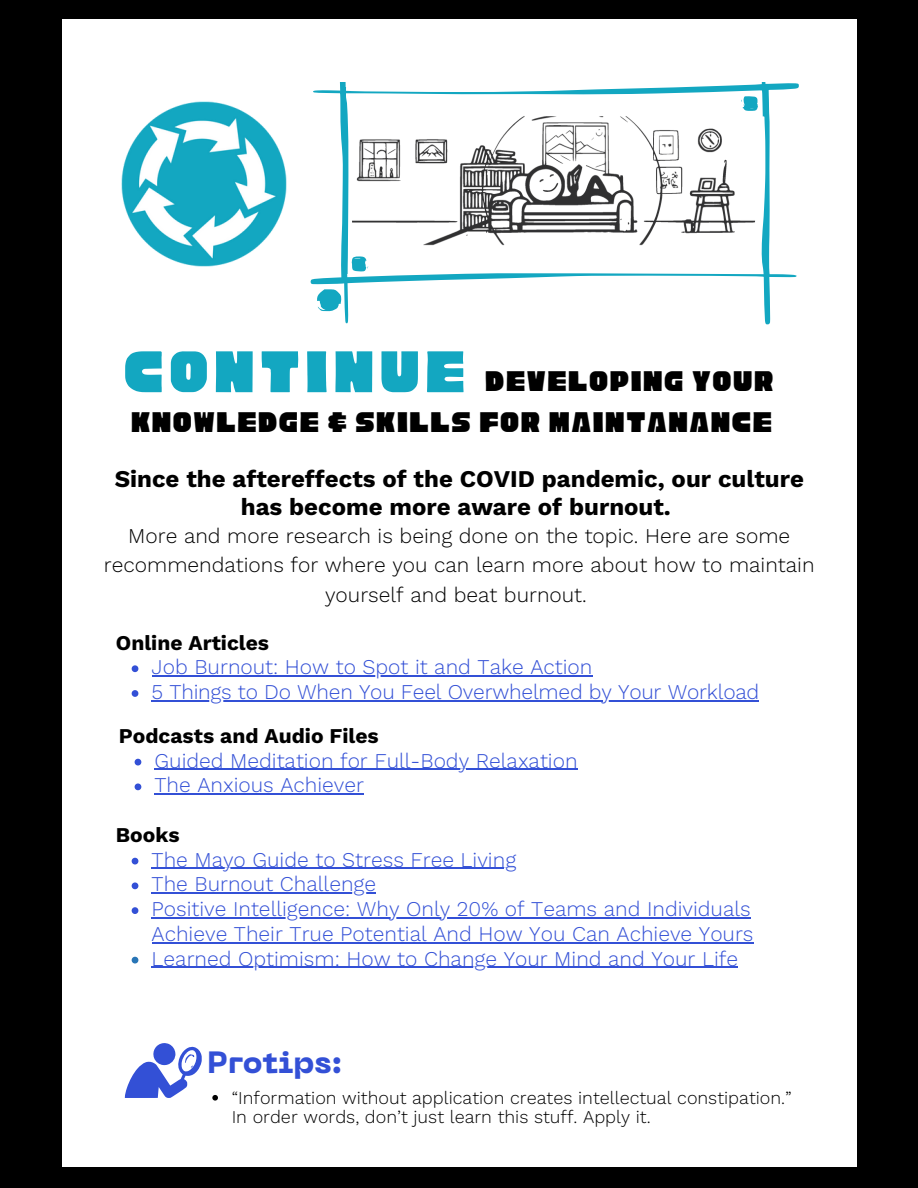
<style>
.page{position:relative;width:918px;height:1188px;background:#000}
.page>*{position:absolute;margin:0;border:0;box-sizing:border-box;transform-origin:0 0}
.t1{font:31.5px/40.7px "Cubao Free Regular";letter-spacing:.045em;color:#000}
.t2{font:800 30.6px "PP Neue Machina";color:#3350d6}
.t3{font:700 24px/28.2px "Work Sans";color:#000;text-align:center}
.t4{font:300 21px/24.8px "Work Sans";color:#3350d6}
.t5{font:300 21px/29.2px "Work Sans";color:#000;text-align:center}
.t6{font:700 21px "Work Sans";color:#000}
.t7{font:300 18px/19.2px "Work Sans";color:#000}
.s1{font-size:64.95px;color:#13a7c1}
</style>
<div class="page">
<div style="left:62px;top:19px;width:794px;height:1148px;background:#fff"></div>
<svg style="left:315px;top:273px;width:482px;height:52px"></svg>
<svg style="left:317px;top:289px;width:24px;height:22px"></svg>
<svg style="left:315px;top:83px;width:484px;height:190px"></svg>
<svg style="left:741px;top:96px;width:17px;height:15px"></svg>
<img style="left:318px;top:113px;width:471px;height:142px">
<svg style="left:212px;top:1095px;width:6px;height:6px"></svg>
<img style="left:121px;top:90px;width:194px;height:195px">
<svg style="left:132px;top:665px;width:6px;height:7px"></svg>
<hr style="left:152px;top:675px;width:440px;height:2px;background:#3350d6">
<svg style="left:132px;top:690px;width:6px;height:7px"></svg>
<hr style="left:152px;top:700px;width:607px;height:1px;background:#3350d6">
<svg style="left:132px;top:858px;width:6px;height:6px"></svg>
<hr style="left:152px;top:868px;width:364px;height:1px;background:#3350d6">
<svg style="left:132px;top:882px;width:6px;height:7px"></svg>
<hr style="left:152px;top:893px;width:224px;height:1px;background:#3350d6">
<svg style="left:132px;top:907px;width:6px;height:7px"></svg>
<hr style="left:152px;top:917px;width:599px;height:1px;background:#3350d6">
<hr style="left:152px;top:942px;width:602px;height:1px;background:#3350d6">
<svg style="left:132px;top:957px;width:6px;height:6px"></svg>
<hr style="left:152px;top:967px;width:586px;height:1px;background:#3350d6">
<svg style="left:135px;top:759px;width:6px;height:6px"></svg>
<hr style="left:155px;top:769px;width:423px;height:1px;background:#3350d6">
<svg style="left:135px;top:783px;width:6px;height:7px"></svg>
<hr style="left:155px;top:794px;width:209px;height:1px;background:#3350d6">
<svg style="left:125px;top:1043px;width:77px;height:55px"></svg>
<h1 class="t1" style="left:124px;top:362px;width:651px"><span class="s1">CONTINUE</span> DEVELOPING YOUR<br>KNOWLEDGE &amp; SKILLS FOR MAINTANANCE</h1>
<p class="t3" style="left:115px;top:465px;width:691px">Since the aftereffects of the COVID pandemic, our culture has become more aware of burnout.</p>
<p class="t5" style="left:104px;top:521px;width:712px">More and more research is being done on the topic. Here are some recommendations for where you can learn more about how to maintain yourself and beat burnout.</p>
<p class="t6" style="left:116px;top:630px;width:155px">Online Articles</p>
<p class="t4" style="left:152px;top:655px;width:609px">Job Burnout: How to Spot it and Take Action<br>5 Things to Do When You Feel Overwhelmed by Your Workload</p>
<p class="t6" style="left:119px;top:723px;width:261px">Podcasts and Audio Files</p>
<p class="t4" style="left:155px;top:748px;width:425px">Guided Meditation for Full-Body Relaxation<br>The Anxious Achiever</p>
<p class="t6" style="left:116px;top:822px;width:65px">Books</p>
<p class="t4" style="left:152px;top:847px;width:603px">The Mayo Guide to Stress Free Living<br>The Burnout Challenge<br>Positive Intelligence: Why Only 20% of Teams and Individuals Achieve Their True Potential And How You Can Achieve Yours Learned Optimism: How to Change Your Mind and Your Life</p>
<h2 class="t2" style="left:208px;top:1050px;width:136px">Protips:</h2>
<p class="t7" style="left:232px;top:1088px;width:562px">“Information without application creates intellectual constipation.”<br>In order words, don’t just learn this stuff. Apply it.</p>
</div>
